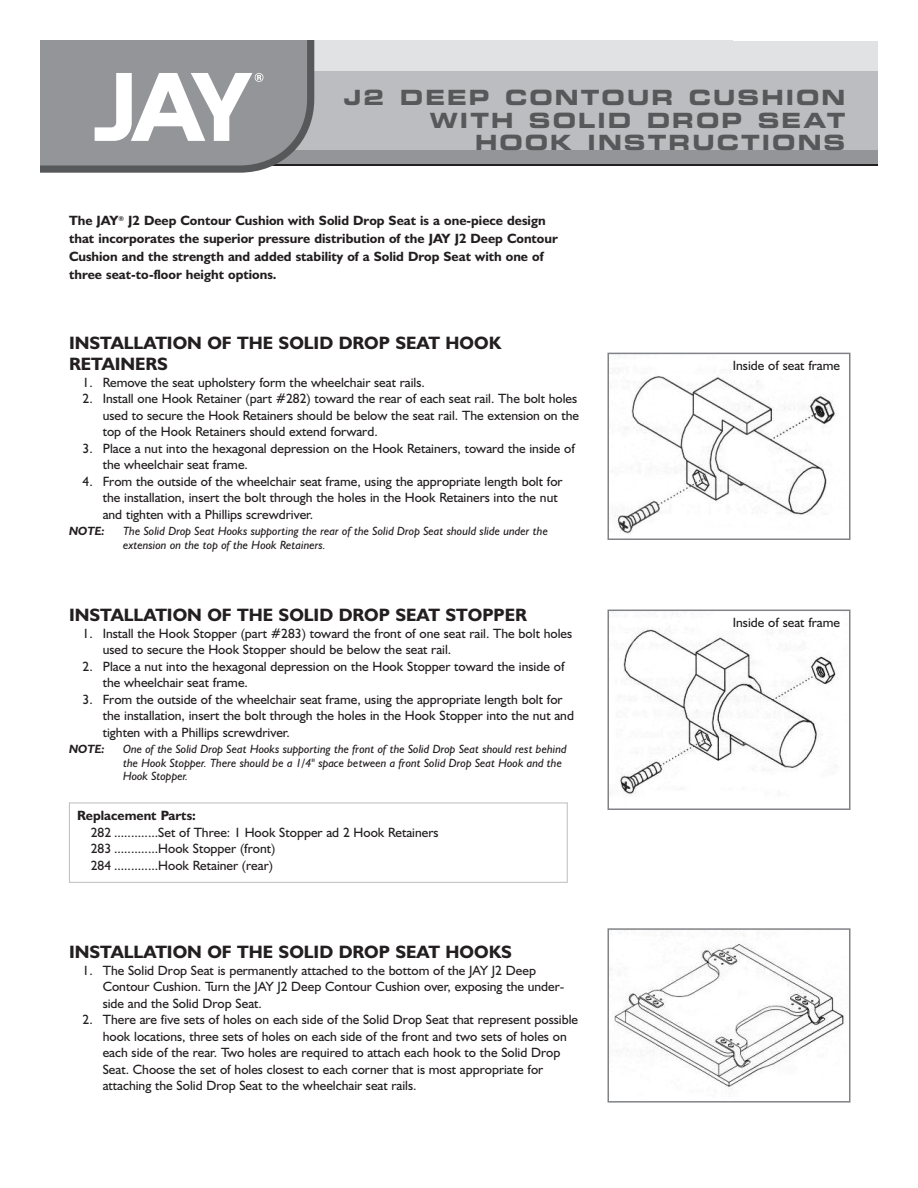
<style>
.page{position:relative;width:918px;height:1188px;background:#fff}
.page>*{position:absolute;margin:0;border:0;box-sizing:border-box;transform-origin:0 0}
.t1{font:21px/22.5px "Eurostile LT Std Bold Ex 2";letter-spacing:.1em;color:#57585a;text-align:right}
.t2{font:700 18px/21.6px "Humanist 521 BT";color:#231f20}
.t3{font:13.5px/16.5px "Humanist 521 BT";color:#231f20}
.t4{font:700 13.5px/18px "Humanist 521 BT";color:#231f20}
.t5{font:italic 12px/13.5px "Humanist 521 BT";color:#231f20}
.t6{font:italic 700 12px "Humanist 521 BT";color:#231f20}
</style>
<div class="page">
<div style="left:40px;top:40px;width:693px;height:30px;background:#e1e2e4"></div>
<div style="left:202px;top:42px;width:676px;height:122px;background:#bcbdc0"></div>
<div style="left:42px;top:41px;width:836px;height:29px;background:#e1e2e4"></div>
<div style="left:42px;top:150px;width:836px;height:14px;background:#939598"></div>
<hr style="left:265px;top:164px;width:613px;height:2px;background:#231f20">
<svg style="left:40px;top:40px;width:274px;height:133px"></svg>
<div style="left:69px;top:803px;width:499px;height:80px;border:1px solid #bcbdc0"></div>
<img style="left:614px;top:370px;width:223px;height:164px">
<div style="left:608px;top:353px;width:242px;height:187px;border:2px solid #808285"></div>
<img style="left:620px;top:628px;width:218px;height:167px">
<div style="left:608px;top:610px;width:242px;height:200px;border:2px solid #808285"></div>
<img style="left:611px;top:935px;width:234px;height:154px">
<div style="left:608px;top:928px;width:242px;height:175px;border:2px solid #808285"></div>
<h1 class="t1" style="left:344px;top:88px;width:503px">J2 DEEP CONTOUR CUSHION<br>WITH SOLID DROP SEAT<br>HOOK INSTRUCTIONS</h1>
<p class="t4" style="left:69px;top:213px;width:490px">The JAY<sup>®</sup> J2 Deep Contour Cushion with Solid Drop Seat is a one-piece design that incorporates the superior pressure distribution of the JAY J2 Deep Contour Cushion and the strength and added stability of a Solid Drop Seat with one of three seat-to-floor height options.</p>
<h2 class="t2" style="left:69px;top:334px;width:434px">INSTALLATION OF THE SOLID DROP SEAT HOOK<br>RETAINERS</h2>
<p class="t3" style="left:83px;top:375px;width:344px">1. Remove the seat upholstery form the wheelchair seat rails.</p>
<p class="t3" style="left:103px;top:392px;width:478px;text-indent:-20px">2. Install one Hook Retainer (part #282) toward the rear of each seat rail. The bolt holes used to secure the Hook Retainers should be below the seat rail. The extension on the top of the Hook Retainers should extend forward.</p>
<p class="t3" style="left:103px;top:441px;width:474px;text-indent:-20px">3. Place a nut into the hexagonal depression on the Hook Retainers, toward the inside of the wheelchair seat frame.</p>
<p class="t3" style="left:103px;top:474px;width:461px;text-indent:-20px">4. From the outside of the wheelchair seat frame, using the appropriate length bolt for the installation, insert the bolt through the holes in the Hook Retainers into the nut and tighten with a Phillips screwdriver.</p>
<p class="t6" style="left:69px;top:527px;width:37px">NOTE:</p>
<p class="t5" style="left:123px;top:526px;width:427px">The Solid Drop Seat Hooks supporting the rear of the Solid Drop Seat should slide under the extension on the top of the Hook Retainers.</p>
<h2 class="t2" style="left:69px;top:606px;width:459px">INSTALLATION OF THE SOLID DROP SEAT STOPPER</h2>
<p class="t3" style="left:103px;top:626px;width:471px;text-indent:-20px">1. Install the Hook Stopper (part #283) toward the front of one seat rail. The bolt holes used to secure the Hook Stopper should be below the seat rail.</p>
<p class="t3" style="left:103px;top:659px;width:463px;text-indent:-20px">2. Place a nut into the hexagonal depression on the Hook Stopper toward the inside of the wheelchair seat frame.</p>
<p class="t3" style="left:103px;top:692px;width:473px;text-indent:-20px">3. From the outside of the wheelchair seat frame, using the appropriate length bolt for the installation, insert the bolt through the holes in the Hook Stopper into the nut and tighten with a Phillips screwdriver.</p>
<p class="t6" style="left:69px;top:745px;width:37px">NOTE:</p>
<p class="t5" style="left:123px;top:744px;width:445px">One of the Solid Drop Seat Hooks supporting the front of the Solid Drop Seat should rest behind the Hook Stopper. There should be a 1/4" space between a front Solid Drop Seat Hook and the<br>Hook Stopper.</p>
<p class="t4" style="left:77px;top:808px;width:120px">Replacement Parts:</p>
<p class="t3" style="left:91px;top:825px;width:349px">282 .............Set of Three: 1 Hook Stopper ad 2 Hook Retainers<br>283 .............Hook Stopper (front)<br>284 .............Hook Retainer (rear)</p>
<h2 class="t2" style="left:69px;top:943px;width:444px">INSTALLATION OF THE SOLID DROP SEAT HOOKS</h2>
<p class="t3" style="left:103px;top:963px;width:463px;text-indent:-20px">1. The Solid Drop Seat is permanently attached to the bottom of the JAY J2 Deep<br>Contour Cushion. Turn the JAY J2 Deep Contour Cushion over, exposing the under&shy;side and the Solid Drop Seat.</p>
<p class="t3" style="left:103px;top:1013px;width:477px;text-indent:-20px">2. There are five sets of holes on each side of the Solid Drop Seat that represent possible hook locations, three sets of holes on each side of the front and two sets of holes on each side of the rear. Two holes are required to attach each hook to the Solid Drop Seat. Choose the set of holes closest to each corner that is most appropriate for attaching the Solid Drop Seat to the wheelchair seat rails.</p>
<p class="t3" style="left:733px;top:358px;width:109px">Inside of seat frame</p>
<p class="t3" style="left:733px;top:615px;width:109px">Inside of seat frame</p>
</div>
